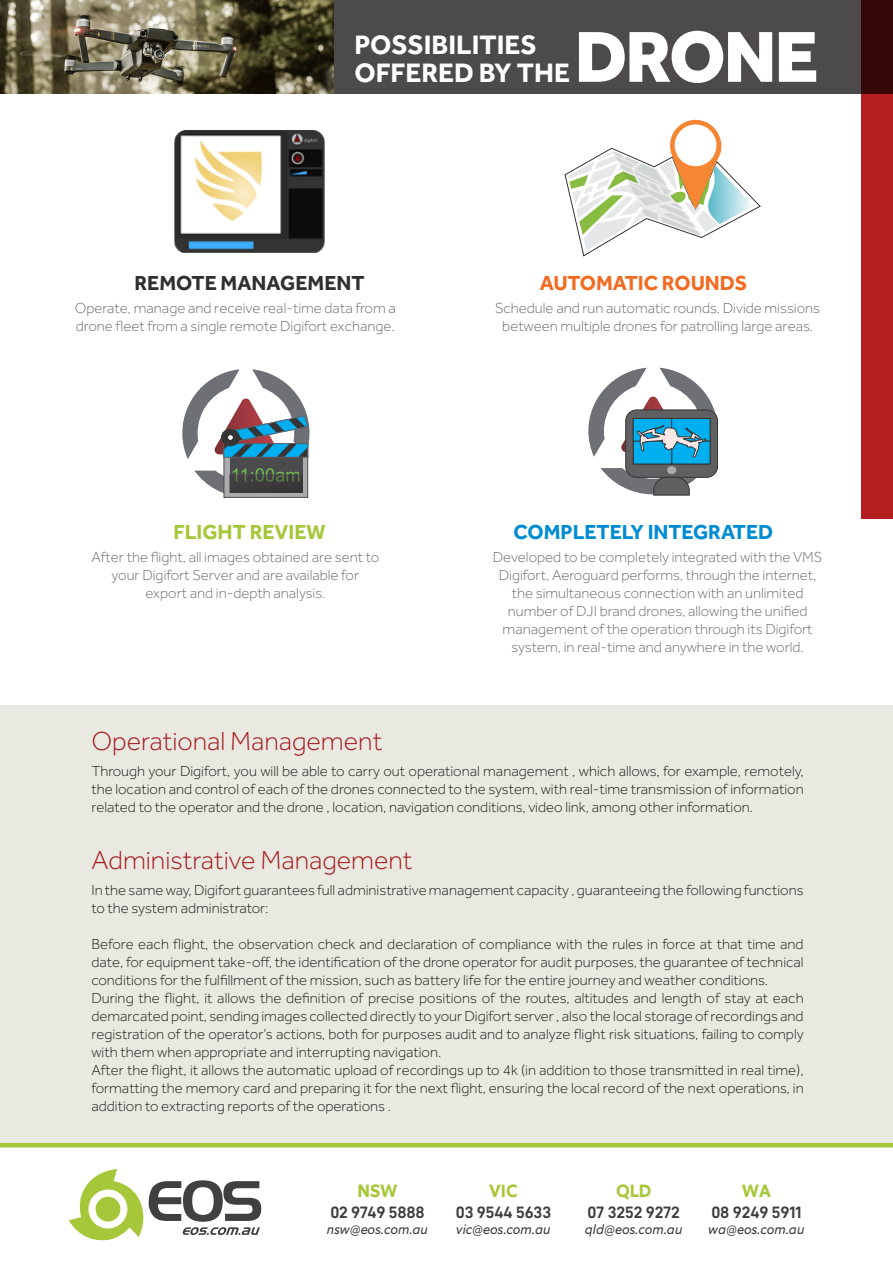
<style>
.page{position:relative;width:893px;height:1263px;background:#fff}
.page>*{position:absolute;margin:0;border:0;box-sizing:border-box;transform-origin:0 0}
.t1{font:800 74.55px "Effra";letter-spacing:-.03em;color:#fff}
.t2{font:700 27.6px/27.6px "Effra";color:#fff}
.t3{font:300 27px "Effra";color:#b51d21}
.t4{font:700 21px "Effra";color:#008cd3}
.t5{font:700 21px "Effra";color:#2f3032}
.t6{font:700 21px "Effra";color:#f36a21}
.t7{font:700 21px "Effra";color:#a6c73a}
.t8{font:700 18px "Equip";color:#a6c73a;scale:.95 1}
.t9{font:16.5px "D DIN Exp Bold";color:#3e3e3f;scale:.95 1}
.t10{font:300 15px/18px "Effra";color:#231f20}
.t11{font:300 15px/18px "Effra";color:#6c6d70;text-align:center}
.t12{font:italic 13.5px "Equip";color:#3e3e3f;scale:.95 1}
</style>
<div class="page">
<div style="left:0;top:706px;width:893px;height:438px;background:#eae9e1"></div>
<div style="left:0;top:0;width:893px;height:94px;background:#4d4a4b"></div>
<img style="left:0;top:0;width:333px;height:94px">
<img style="left:174px;top:130px;width:151px;height:123px">
<svg style="left:226px;top:459px;width:80px;height:36px"></svg>
<div style="left:224px;top:443px;width:84px;height:54px;border:1px solid #4b4b4d"></div>
<div style="left:230px;top:457px;width:72px;height:36px;background:#4b4b4d"></div>
<svg style="left:194px;top:468px;width:105px;height:29px"></svg>
<svg style="left:230px;top:475px;width:72px;height:18px"></svg>
<svg style="left:182px;top:369px;width:127px;height:90px"></svg>
<svg style="left:626px;top:410px;width:91px;height:67px"></svg>
<div style="left:672px;top:441px;width:38px;height:23px;background:#00afef"></div>
<div style="left:633px;top:441px;width:39px;height:23px;background:#00afef"></div>
<div style="left:667px;top:466px;width:9px;height:8px;background:#a9abae;border-radius:50%"></div>
<svg style="left:601px;top:468px;width:104px;height:27px"></svg>
<svg style="left:588px;top:368px;width:130px;height:89px"></svg>
<svg style="left:565px;top:120px;width:195px;height:136px"></svg>
<svg style="left:861px;top:0;width:32px;height:519px;background:#9d191c"></svg>
<svg style="left:69px;top:1169px;width:192px;height:71px"></svg>
<hr style="left:0;top:1143px;width:893px;height:4px;background:#a6c73a">
<p class="t2" style="left:354px;top:31px;width:217px">POSSIBILITIES<br>OFFERED BY THE</p>
<p class="t1" style="left:574px;top:11px;width:246px">DRONE</p>
<p class="t5" style="left:134px;top:270px;width:232px">REMOTE MANAGEMENT</p>
<p class="t6" style="left:540px;top:270px;width:209px">AUTOMATIC ROUNDS</p>
<p class="t11" style="left:75px;top:299px;width:322px">Operate, manage and receive real-time data from a</p>
<p class="t11" style="left:76px;top:317px;width:320px">drone fleet from a single remote Digifort exchange.</p>
<p class="t11" style="left:495px;top:299px;width:327px">Schedule and run automatic rounds. Divide missions</p>
<p class="t11" style="left:502px;top:317px;width:312px">between multiple drones for patrolling large areas.</p>
<p class="t7" style="left:173px;top:519px;width:154px">FLIGHT REVIEW</p>
<p class="t4" style="left:514px;top:519px;width:261px">COMPLETELY INTEGRATED</p>
<p class="t11" style="left:91px;top:548px;width:289px">After the flight, all images obtained are sent to your Digifort Server and are available for export and in-depth analysis.</p>
<p class="t11" style="left:493px;top:548px;width:331px">Developed to be completely integrated with the VMS Digifort, Aeroguard performs, through the internet, the simultaneous connection with an unlimited number of DJI brand drones, allowing the unified management of the operation through its Digifort system, in real-time and anywhere in the world.</p>
<h3 class="t3" style="left:91px;top:726px;width:292px">Operational Management</h3>
<p class="t10" style="left:91px;top:762px;width:714px;text-align:justify">Through your Digifort, you will be able to carry out operational management , which allows, for example, remotely, the location and control of each of the drones connected to the system, with real-time transmission of information related to the operator and the drone , location, navigation conditions, video link, among other information.</p>
<h3 class="t3" style="left:91px;top:845px;width:323px">Administrative Management</h3>
<p class="t10" style="left:91px;top:881px;width:714px">In the same way, Digifort guarantees full administrative management capacity , guaranteeing the following functions to the system administrator:</p>
<p class="t10" style="left:91px;top:935px;width:714px">Before each flight, the observation check and declaration of compliance with the rules in force at that time and date, for equipment take-off, the identification of the drone operator for audit purposes, the guarantee of technical conditions for the fulfillment of the mission, such as battery life for the entire journey and weather conditions.<br>During the flight, it allows the definition of precise positions of the routes, altitudes and length of stay at each demarcated point, sending images collected directly to your Digifort server , also the local storage of recordings and registration of the operator’s actions, both for purposes audit and to analyze flight risk situations, failing to comply with them when appropriate and interrupting navigation.<br>After the flight, it allows the automatic upload of recordings up to 4k (in addition to those transmitted in real time), formatting the memory card and preparing it for the next flight, ensuring the local record of the next operations, in addition to extracting reports of the operations .</p>
<p class="t8" style="left:357px;top:1179px;width:44px">NSW</p>
<p class="t9" style="left:330px;top:1203px;width:101px">02 9749 5888</p>
<p class="t12" style="left:327px;top:1221px;width:108px">nsw@eos.com.au</p>
<p class="t8" style="left:489px;top:1179px;width:32px">VIC</p>
<p class="t9" style="left:456px;top:1203px;width:102px">03 9544 5633</p>
<p class="t12" style="left:456px;top:1221px;width:101px">vic@eos.com.au</p>
<p class="t8" style="left:616px;top:1179px;width:39px">QLD</p>
<p class="t9" style="left:588px;top:1203px;width:98px">07 3252 9272</p>
<p class="t12" style="left:585px;top:1221px;width:104px">qld@eos.com.au</p>
<p class="t8" style="left:742px;top:1179px;width:32px">WA</p>
<p class="t9" style="left:711px;top:1203px;width:96px">08 9249 5911</p>
<p class="t12" style="left:708px;top:1221px;width:103px">wa@eos.com.au</p>
</div>
